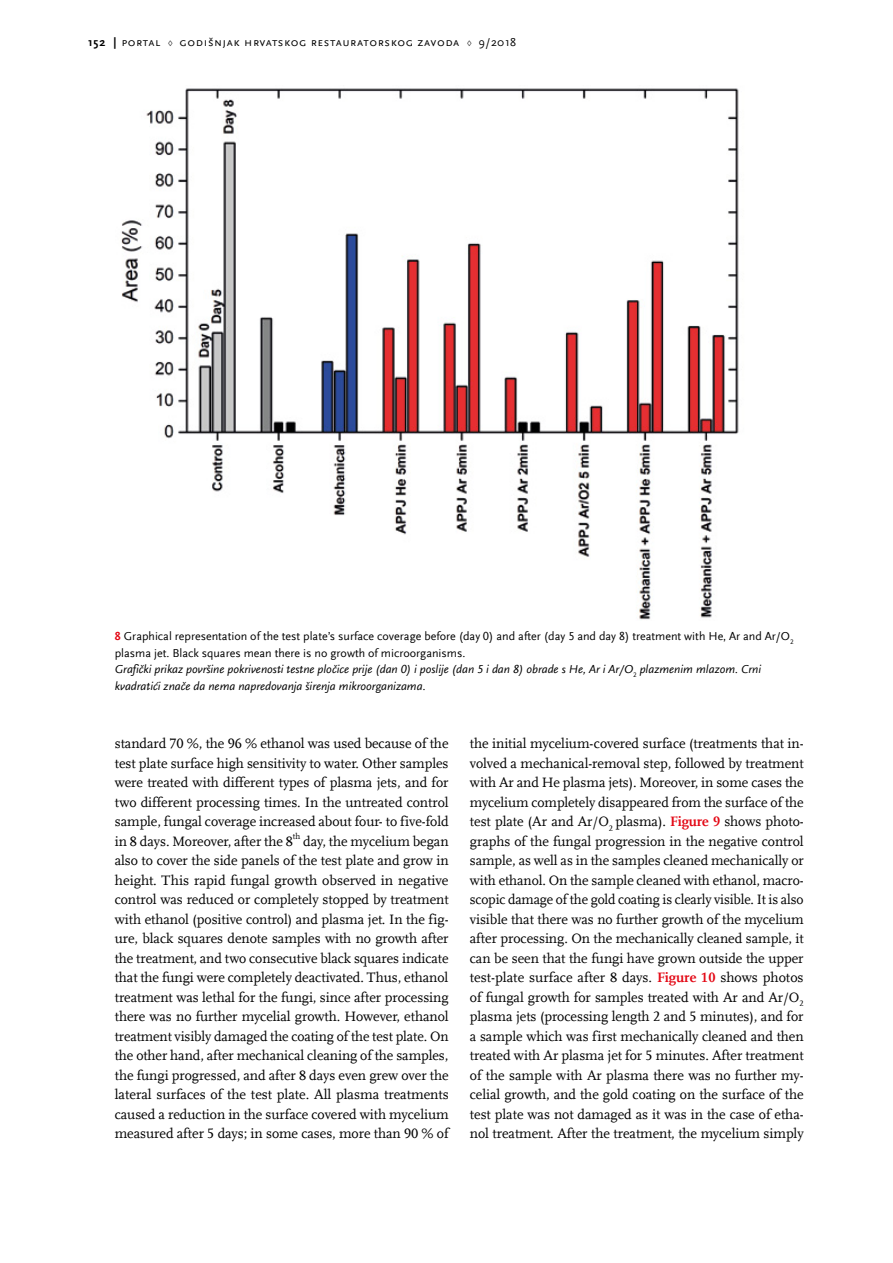
<style>
.page{position:relative;width:893px;height:1263px;background:#fff}
.page>*{position:absolute;margin:0;border:0;box-sizing:border-box;transform-origin:0 0}
.t1{font:14.25px/19.5px "Scala Offc Pro";letter-spacing:-.005em;color:#000;text-align:justify}
.t2{font:12px/16.5px "Scala Sans Offc Pro";color:#000}
.t3{font:12px "Scala Sans Sc Offc Pro";letter-spacing:.05em;color:#000}
.t4{font:8.55px "Scala Offc Pro";color:#000}
.s1{font-weight:700}
.s2{font-weight:700;color:#e30613}
.s3{font-style:italic}
</style>
<div class="page">
<img style="left:121px;top:88px;width:618px;height:532px">
<p class="t3" style="left:88px;top:35px;width:430px"><span class="s1">152 |</span> portal ♢ godišnjak hrvatskog restauratorskog zavoda ♢ 9/2018</p>
<p class="t2" style="left:115px;top:628px;width:680px"><span class="s2">8</span> Graphical representation of the test plate’s surface coverage before (day 0) and after (day 5 and day 8) treatment with He, Ar and Ar/O<sub>2 </sub>plasma jet. Black squares mean there is no growth of microorganisms.<br><span class="s3">Grafički prikaz površine pokrivenosti testne pločice prije (dan 0) i poslije (dan 5 i dan 8) obrade s He, Ar i Ar/O</span><sub>2</sub> <span class="s3">plazmenim mlazom. Crni kvadratići znače da nema napredovanja širenja mikroorganizama.</span></p>
<p class="t1" style="left:115px;top:734px;width:335px">standard 70 %, the 96 % ethanol was used because of the test plate surface high sensitivity to water. Other samples were treated with different types of plasma jets, and for two different processing times. In the untreated control sample, fungal coverage increased about four- to five-fold in 8 days. Moreover, after the 8</p>
<p class="t4" style="left:293px;top:831px;width:9px">th</p>
<p class="t1" style="left:115px;top:831px;width:336px;text-indent:188px">day, the mycelium began also to cover the side panels of the test plate and grow in height. This rapid fungal growth observed in negative control was reduced or completely stopped by treatment with ethanol (positive control) and plasma jet. In the fig&shy;ure, black squares denote samples with no growth after the treatment, and two consecutive black squares indicate that the fungi were completely deactivated. Thus, ethanol treatment was lethal for the fungi, since after processing there was no further mycelial growth. However, ethanol treatment visibly damaged the coating of the test plate. On the other hand, after mechanical cleaning of the samples, the fungi progressed, and after 8 days even grew over the lateral surfaces of the test plate. All plasma treatments caused a reduction in the surface covered with mycelium measured after 5 days; in some cases, more than 90 % of</p>
<p class="t1" style="left:470px;top:734px;width:335px">the initial mycelium-covered surface (treatments that in&shy;volved a mechanical-removal step, followed by treatment with Ar and He plasma jets). Moreover, in some cases the mycelium completely disappeared from the surface of the test plate (Ar and Ar/O<sub>2</sub> plasma). <span class="s2">Figure 9</span> shows photo&shy;graphs of the fungal progression in the negative control sample, as well as in the samples cleaned mechanically or with ethanol. On the sample cleaned with ethanol, macro&shy;scopic damage of the gold coating is clearly visible. It is also visible that there was no further growth of the mycelium after processing. On the mechanically cleaned sample, it can be seen that the fungi have grown outside the upper test-plate surface after 8 days. <span class="s2">Figure 10</span> shows photos of fungal growth for samples treated with Ar and Ar/O<sub>2 </sub>plasma jets (processing length 2 and 5 minutes), and for a sample which was first mechanically cleaned and then treated with Ar plasma jet for 5 minutes. After treatment of the sample with Ar plasma there was no further my&shy;celial growth, and the gold coating on the surface of the test plate was not damaged as it was in the case of etha&shy;nol treatment. After the treatment, the mycelium simply</p>
</div>
